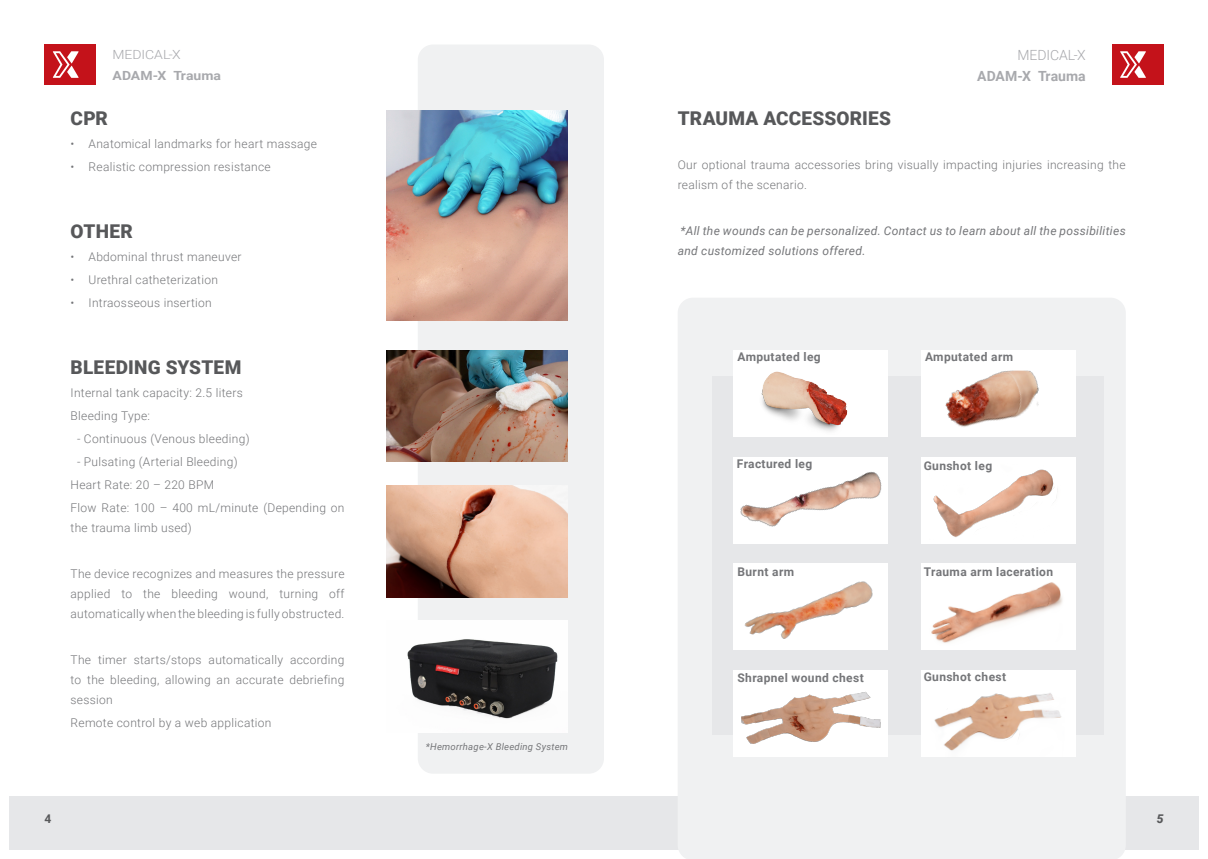
<style>
.page{position:relative;width:1208px;height:859px;background:#fff}
.page>*{position:absolute;margin:0;border:0;box-sizing:border-box;transform-origin:0 0}
.t1{font:900 19px "Roboto";letter-spacing:.01em;color:#57585a}
.t2{font:700 14px "Roboto";color:#a8a9ad}
.t3{font:300 14px "Roboto";letter-spacing:-.005em;color:#a8a9ad}
.t4{font:700 12.6px "Roboto";color:#a8a9ad;scale:1.11 1}
.t5{font:300 12.6px "Roboto";letter-spacing:-.005em;color:#a8a9ad;scale:1.11 1}
.t6{font:300 12px/20px "Roboto";letter-spacing:.025em;color:#757679}
.t7{font:700 12px "Roboto";letter-spacing:.03em;color:#757679}
.t8{font:italic 12px/20px "Roboto";letter-spacing:.025em;color:#757679}
.t9{font:700 12px "Roboto";color:#57585a}
.t10{font:italic 900 12px "Roboto";color:#57585a}
.t11{font:italic 9.5px "Roboto";letter-spacing:.025em;color:#757679}
</style>
<div class="page">
<div style="left:9px;top:797px;width:595px;height:53px;background:#e6e7e9"></div>
<div style="left:604px;top:797px;width:595px;height:53px;background:#e6e7e9"></div>
<div style="left:1111px;top:45px;width:52px;height:40px;background:#c4121a"></div>
<svg style="left:1120px;top:51px;width:26px;height:27px"></svg>
<div style="left:45px;top:45px;width:51px;height:40px;background:#c4121a"></div>
<svg style="left:53px;top:51px;width:26px;height:27px"></svg>
<div style="left:418px;top:45px;width:186px;height:729px;background:#f0f1f2;border-radius:15px"></div>
<div style="left:677px;top:298px;width:448px;height:561px;background:#f0f1f2"></div>
<img style="left:387px;top:350px;width:181px;height:111px">
<img style="left:387px;top:485px;width:181px;height:113px">
<img style="left:407px;top:620px;width:161px;height:113px">
<img style="left:387px;top:111px;width:181px;height:209px">
<div style="left:713px;top:377px;width:391px;height:358px;background:#e6e7e9"></div>
<div style="left:733px;top:350px;width:155px;height:86px;background:#fff"></div>
<div style="left:921px;top:350px;width:155px;height:86px;background:#fff"></div>
<div style="left:921px;top:457px;width:155px;height:87px;background:#fff"></div>
<div style="left:733px;top:563px;width:155px;height:86px;background:#fff"></div>
<div style="left:921px;top:563px;width:155px;height:86px;background:#fff"></div>
<div style="left:733px;top:670px;width:155px;height:86px;background:#fff"></div>
<div style="left:921px;top:670px;width:155px;height:86px;background:#fff"></div>
<img style="left:744px;top:581px;width:129px;height:58px">
<img style="left:761px;top:371px;width:87px;height:48px">
<img style="left:933px;top:469px;width:125px;height:68px">
<img style="left:927px;top:582px;width:141px;height:68px">
<img style="left:733px;top:419px;width:155px;height:125px">
<img style="left:929px;top:693px;width:137px;height:68px">
<img style="left:931px;top:371px;width:123px;height:66px">
<img style="left:741px;top:691px;width:141px;height:77px">
<p class="t5" style="left:113px;top:46px;width:63px">MEDICAL-X</p>
<p class="t4" style="left:113px;top:67px;width:99px">ADAM-X Trauma</p>
<p class="t1" style="left:71px;top:105px;width:39px">CPR</p>
<p class="t6" style="left:71px;top:133px;width:248px">• Anatomical landmarks for heart massage</p>
<p class="t6" style="left:71px;top:156px;width:202px">• Realistic compression resistance</p>
<p class="t1" style="left:71px;top:218px;width:64px">OTHER</p>
<p class="t6" style="left:71px;top:246px;width:172px">• Abdominal thrust maneuver</p>
<p class="t6" style="left:71px;top:269px;width:149px">• Urethral catheterization</p>
<p class="t6" style="left:71px;top:292px;width:143px">• Intraosseous insertion</p>
<p class="t1" style="left:71px;top:354px;width:172px">BLEEDING SYSTEM</p>
<p class="t6" style="left:71px;top:382px;width:174px">Internal tank capacity: 2.5 liters</p>
<p class="t6" style="left:71px;top:405px;width:81px">Bleeding Type:</p>
<p class="t6" style="left:77px;top:428px;width:174px">- Continuous (Venous bleeding)</p>
<p class="t6" style="left:77px;top:451px;width:162px">- Pulsating (Arterial Bleeding)</p>
<p class="t6" style="left:71px;top:474px;width:145px">Heart Rate: 20 – 220 BPM</p>
<p class="t6" style="left:71px;top:497px;width:275px">Flow Rate: 100 – 400 mL/minute (Depending on the trauma limb used)</p>
<p class="t6" style="left:71px;top:563px;width:275px;text-align:justify">The device recognizes and measures the pressure applied to the bleeding wound, turning off automatically when the bleeding is fully obstructed.</p>
<p class="t6" style="left:71px;top:649px;width:275px;text-align:justify">The timer starts/stops automatically according to the bleeding, allowing an accurate debriefing session</p>
<p class="t6" style="left:71px;top:712px;width:202px">Remote control by a web application</p>
<p class="t11" style="left:426px;top:740px;width:143px">*Hemorrhage-X Bleeding System</p>
<p class="t3" style="left:1017px;top:46px;width:70px">MEDICAL-X</p>
<p class="t2" style="left:977px;top:67px;width:110px">ADAM-X Trauma</p>
<p class="t1" style="left:677px;top:105px;width:215px">TRAUMA ACCESSORIES</p>
<p class="t6" style="left:677px;top:154px;width:449px">Our optional trauma accessories bring visually impacting injuries increasing the realism of the scenario.</p>
<p class="t8" style="left:677px;top:220px;width:449px">*All the wounds can be personalized. Contact us to learn about all the possibilities and customized solutions offered.</p>
<p class="t7" style="left:737px;top:348px;width:85px">Amputated leg</p>
<p class="t7" style="left:925px;top:348px;width:89px">Amputated arm</p>
<p class="t7" style="left:737px;top:456px;width:77px">Fractured leg</p>
<p class="t7" style="left:737px;top:563px;width:58px">Burnt arm</p>
<p class="t7" style="left:923px;top:457px;width:70px">Gunshot leg</p>
<p class="t7" style="left:923px;top:563px;width:131px">Trauma arm laceration</p>
<p class="t7" style="left:737px;top:669px;width:128px">Shrapnel wound chest</p>
<p class="t7" style="left:923px;top:668px;width:84px">Gunshot chest</p>
<p class="t9" style="left:45px;top:811px;width:8px">4</p>
<p class="t10" style="left:1156px;top:811px;width:8px">5</p>
</div>
